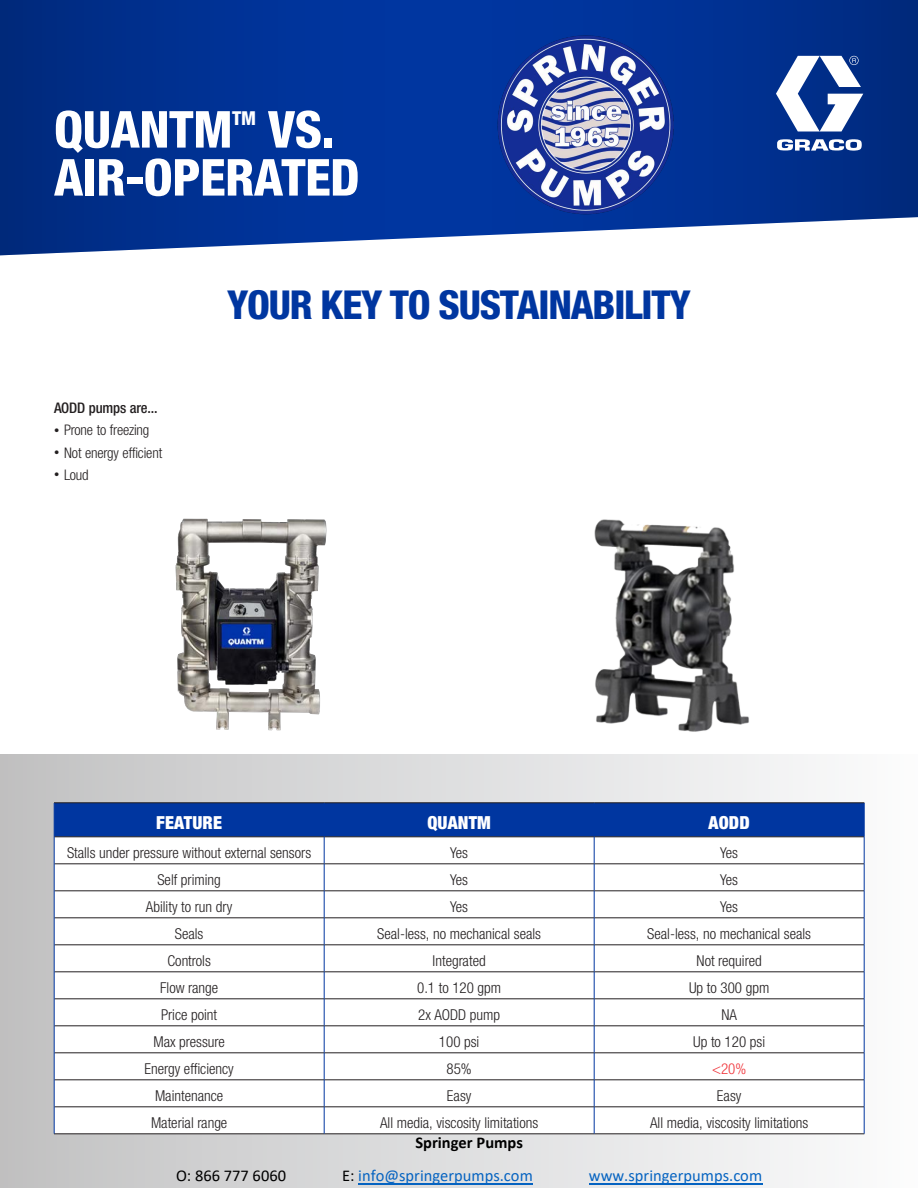
<style>
.page{position:relative;width:918px;height:1188px;background:#fff}
.page>*{position:absolute;margin:0;border:0;box-sizing:border-box;transform-origin:0 0}
.t1{font:800 condensed 51px "Helvetica Neue LTW1 G";letter-spacing:-.01em;color:#fff}
.t2{font:800 condensed 39.9px "Helvetica Neue LTW1 G";letter-spacing:-.03em;color:#0036a0}
.t3{font:800 condensed 19.2px "Helvetica Neue LTW1 G";color:#fff}
.t4{font:900 condensed 18px "Helvetica Neue LTW1 G";letter-spacing:.01em;color:#fff}
.t5{font:16.5px "Calibri";color:#0563c1}
.t6{font:700 16.5px "Calibri";color:#000}
.t7{font:16.5px "Calibri";color:#000}
.t8{font:300 condensed 15px "Helvetica Neue LTW1 G";color:#231f20}
.t9{font:300 condensed 15px "Helvetica Neue LTW1 G";color:#f0373d}
.t10{font:300 condensed 14.55px "Helvetica Neue LTW1 G";letter-spacing:-.01em;color:#231f20}
.Feature_Spec_List{font:500 condensed 14.55px "Helvetica Neue LTW1 G";letter-spacing:-.01em;color:#231f20}
.s1{font-family:"Helvetica Neue LT Std";font-size:10.5px}
.s2{color:#000}
</style>
<div class="page">
<div style="left:0;top:755px;width:918px;height:433px;background:linear-gradient(to right,#c2c2c3,#fcfcfd)"></div>
<svg style="left:0;top:0;width:918px;height:256px;background:#17449b"></svg>
<svg style="left:776px;top:56px;width:87px;height:95px"></svg>
<img style="left:139px;top:518px;width:221px;height:244px">
<img style="left:594px;top:519px;width:155px;height:213px">
<hr style="left:54px;top:1134px;width:270px;height:1px;background:#231f20">
<hr style="left:324px;top:1134px;width:270px;height:1px;background:#231f20">
<hr style="left:594px;top:1134px;width:270px;height:1px;background:#231f20">
<svg style="left:54px;top:803px;width:811px;height:331px"></svg>
<img style="left:496px;top:35px;width:180px;height:180px">
<hr style="left:358px;top:1183px;width:175px;height:1px;background:#0563c1">
<hr style="left:589px;top:1183px;width:173px;height:1px;background:#0563c1">
<p class="t1" style="left:54px;top:98px;width:180px">QUANTM</p>
<p class="t3" style="left:232px;top:106px;width:26px">TM</p>
<p class="t1" style="left:268px;top:98px;width:69px">VS.</p>
<p class="t1" style="left:54px;top:146px;width:307px">AIR-OPERATED</p>
<p class="Feature_Spec_List" style="left:54px;top:399px;width:105px">AODD pumps are...</p>
<p class="t10" style="left:54px;top:422px;width:97px"><span class="s1">•</span> Prone to freezing</p>
<p class="t10" style="left:54px;top:444px;width:110px"><span class="s1">•</span> Not energy efficient</p>
<p class="t10" style="left:54px;top:466px;width:36px"><span class="s1">•</span> Loud</p>
<p class="t2" style="left:227px;top:281px;width:465px">YOUR KEY TO SUSTAINABILITY</p>
<p class="t4" style="left:156px;top:811px;width:67px">FEATURE</p>
<p class="t4" style="left:427px;top:811px;width:65px">QUANTM</p>
<p class="t4" style="left:709px;top:811px;width:43px">AODD</p>
<p class="t8" style="left:67px;top:844px;width:246px">Stalls under pressure without external sensors</p>
<p class="t8" style="left:450px;top:844px;width:19px">Yes</p>
<p class="t8" style="left:720px;top:844px;width:19px">Yes</p>
<p class="t8" style="left:157px;top:871px;width:65px">Self priming</p>
<p class="t8" style="left:450px;top:871px;width:19px">Yes</p>
<p class="t8" style="left:720px;top:871px;width:19px">Yes</p>
<p class="t8" style="left:146px;top:898px;width:88px">Ability to run dry</p>
<p class="t8" style="left:450px;top:898px;width:19px">Yes</p>
<p class="t8" style="left:720px;top:898px;width:19px">Yes</p>
<p class="t8" style="left:175px;top:925px;width:30px">Seals</p>
<p class="t8" style="left:377px;top:925px;width:165px">Seal-less, no mechanical seals</p>
<p class="t8" style="left:647px;top:925px;width:165px">Seal-less, no mechanical seals</p>
<p class="t8" style="left:167px;top:952px;width:45px">Controls</p>
<p class="t8" style="left:433px;top:952px;width:55px">Integrated</p>
<p class="t8" style="left:697px;top:952px;width:67px">Not required</p>
<p class="t8" style="left:160px;top:979px;width:60px">Flow range</p>
<p class="t8" style="left:417px;top:979px;width:86px">0.1 to 120 gpm</p>
<p class="t8" style="left:689px;top:979px;width:82px">Up to 300 gpm</p>
<p class="t8" style="left:161px;top:1006px;width:58px">Price point</p>
<p class="t8" style="left:418px;top:1006px;width:83px">2x AODD pump</p>
<p class="t8" style="left:721px;top:1006px;width:17px">NA</p>
<p class="t8" style="left:153px;top:1033px;width:73px">Max pressure</p>
<p class="t8" style="left:439px;top:1033px;width:42px">100 psi</p>
<p class="t8" style="left:693px;top:1033px;width:73px">Up to 120 psi</p>
<p class="t8" style="left:145px;top:1060px;width:91px">Energy efficiency</p>
<p class="t8" style="left:447px;top:1060px;width:27px">85%</p>
<p class="t9" style="left:712px;top:1060px;width:36px">&lt;20%</p>
<p class="t8" style="left:155px;top:1087px;width:70px">Maintenance</p>
<p class="t8" style="left:447px;top:1087px;width:26px">Easy</p>
<p class="t8" style="left:717px;top:1087px;width:26px">Easy</p>
<p class="t8" style="left:151px;top:1114px;width:78px">Material range</p>
<p class="t8" style="left:380px;top:1114px;width:160px">All media, viscosity limitations</p>
<p class="t8" style="left:650px;top:1114px;width:160px">All media, viscosity limitations</p>
<p class="t6" style="left:415px;top:1135px;width:109px">Springer Pumps</p>
<p class="t7" style="left:176px;top:1169px;width:112px">O: 866 777 6060</p>
<p class="t5" style="left:342px;top:1169px;width:192px"><span class="s2">E:</span> info@springerpumps.com</p>
<p class="t5" style="left:589px;top:1169px;width:175px">www.springerpumps.com</p>
</div>
